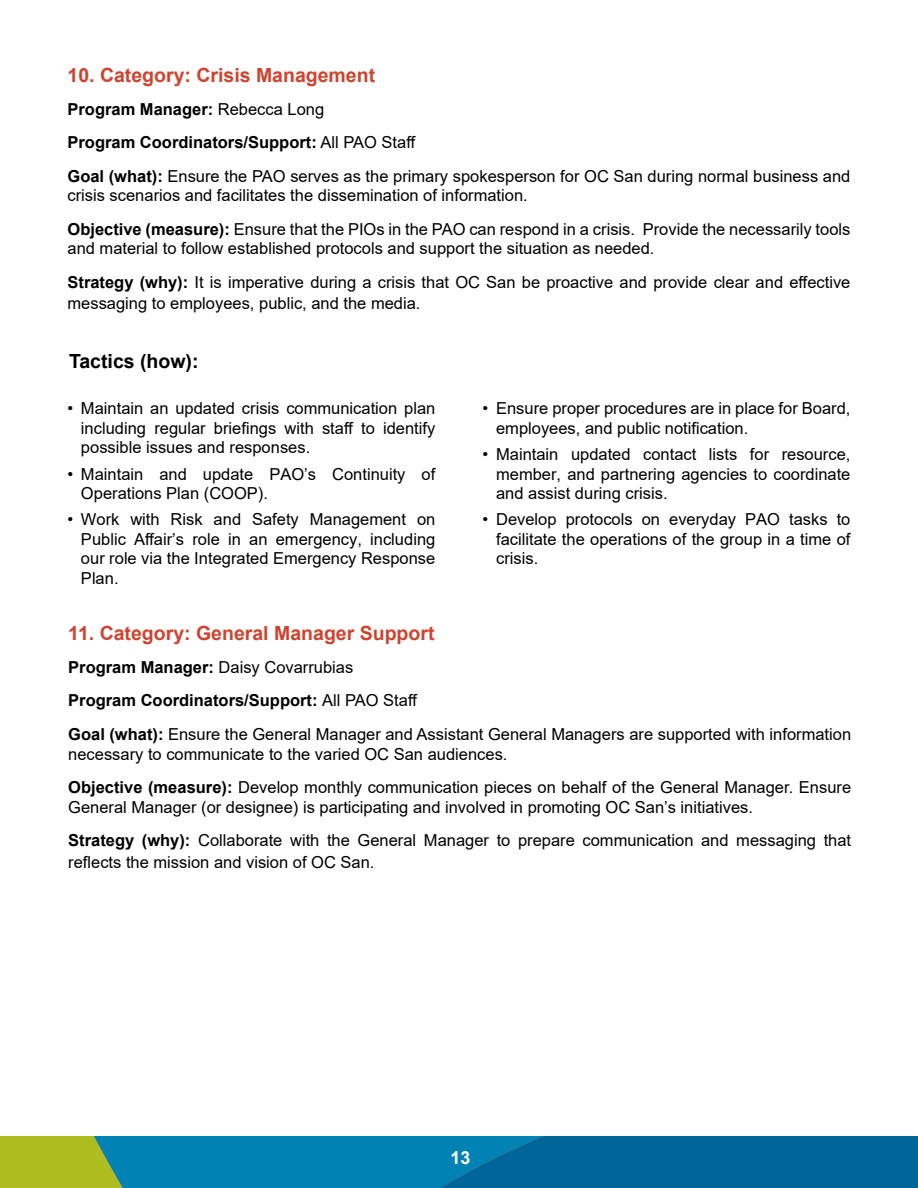
<style>
.page{position:relative;width:918px;height:1188px;background:#fff}
.page>*{position:absolute;margin:0;border:0;box-sizing:border-box;transform-origin:0 0}
.t1{font:700 19.5px "Arial";color:#d0432e}
.t2{font:700 19.5px "Arial";color:#000}
.t3{font:700 18px "Arial";color:#fff}
.t4{font:16.5px/19.5px "Arial";color:#000}
.s1{font-weight:700}
</style>
<div class="page">
<svg style="left:0;top:1136px;width:917px;height:52px;background:#147b95"></svg>
<p class="t1" style="left:68px;top:61px;width:309px">10. Category: Crisis Management</p>
<p class="t4" style="left:68px;top:92px;width:784px;line-height:33.3px"><span class="s1">Program Manager:</span> Rebecca Long<br><span class="s1">Program Coordinators/Support:</span> All PAO Staff<br><span class="s1">Goal (what):</span> Ensure the PAO serves as the primary spokesperson for OC San during normal business and</p>
<p class="t4" style="left:68px;top:179px;width:785px;line-height:33.3px">crisis scenarios and facilitates the dissemination of information.<br><span class="s1">Objective (measure):</span> Ensure that the PIOs in the PAO can respond in a crisis. Provide the necessarily tools</p>
<p class="t4" style="left:68px;top:232px;width:784px;line-height:33.3px">and material to follow established protocols and support the situation as needed.<br><span class="s1">Strategy (why):</span> It is imperative during a crisis that OC San be proactive and provide clear and effective</p>
<p class="t4" style="left:68px;top:294px;width:355px">messaging to employees, public, and the media.</p>
<p class="t2" style="left:69px;top:347px;width:131px">Tactics (how):</p>
<p class="t4" style="left:81px;top:399px;width:356px;text-align:justify;text-indent:-13px">• Maintain an updated crisis communication plan including regular briefings with staff to identify possible issues and responses.</p>
<p class="t4" style="left:81px;top:464px;width:356px;text-indent:-13px">• Maintain and update PAO’s Continuity of<br>Operations Plan (COOP).</p>
<p class="t4" style="left:81px;top:510px;width:356px;text-align:justify;text-indent:-13px">• Work with Risk and Safety Management on Public Affair’s role in an emergency, including our role via the Integrated Emergency Response Plan.</p>
<p class="t4" style="left:496px;top:399px;width:356px;text-indent:-13px">• Ensure proper procedures are in place for Board, employees, and public notification.</p>
<p class="t4" style="left:496px;top:444px;width:356px;text-align:justify;text-indent:-13px">• Maintain updated contact lists for resource, member, and partnering agencies to coordinate and assist during crisis.</p>
<p class="t4" style="left:496px;top:510px;width:356px;text-align:justify;text-indent:-13px">• Develop protocols on everyday PAO tasks to facilitate the operations of the group in a time of crisis.</p>
<p class="t1" style="left:68px;top:619px;width:368px">11. Category: General Manager Support</p>
<p class="t4" style="left:68px;top:651px;width:784px;line-height:33.3px"><span class="s1">Program Manager:</span> Daisy Covarrubias<br><span class="s1">Program Coordinators/Support:</span> All PAO Staff<br><span class="s1">Goal (what):</span> Ensure the General Manager and Assistant General Managers are supported with information</p>
<p class="t4" style="left:68px;top:737px;width:784px;line-height:33.3px">necessary to communicate to the varied OC San audiences.<br><span class="s1">Objective (measure):</span> Develop monthly communication pieces on behalf of the General Manager. Ensure</p>
<p class="t4" style="left:68px;top:790px;width:784px;line-height:33.3px">General Manager (or designee) is participating and involved in promoting OC San’s initiatives.<br><span class="s1">Strategy (why):</span> Collaborate with the General Manager to prepare communication and messaging that</p>
<p class="t4" style="left:68px;top:852px;width:308px">reflects the mission and vision of OC San.</p>
<p class="t3" style="left:450px;top:1145px;width:22px">13</p>
</div>
